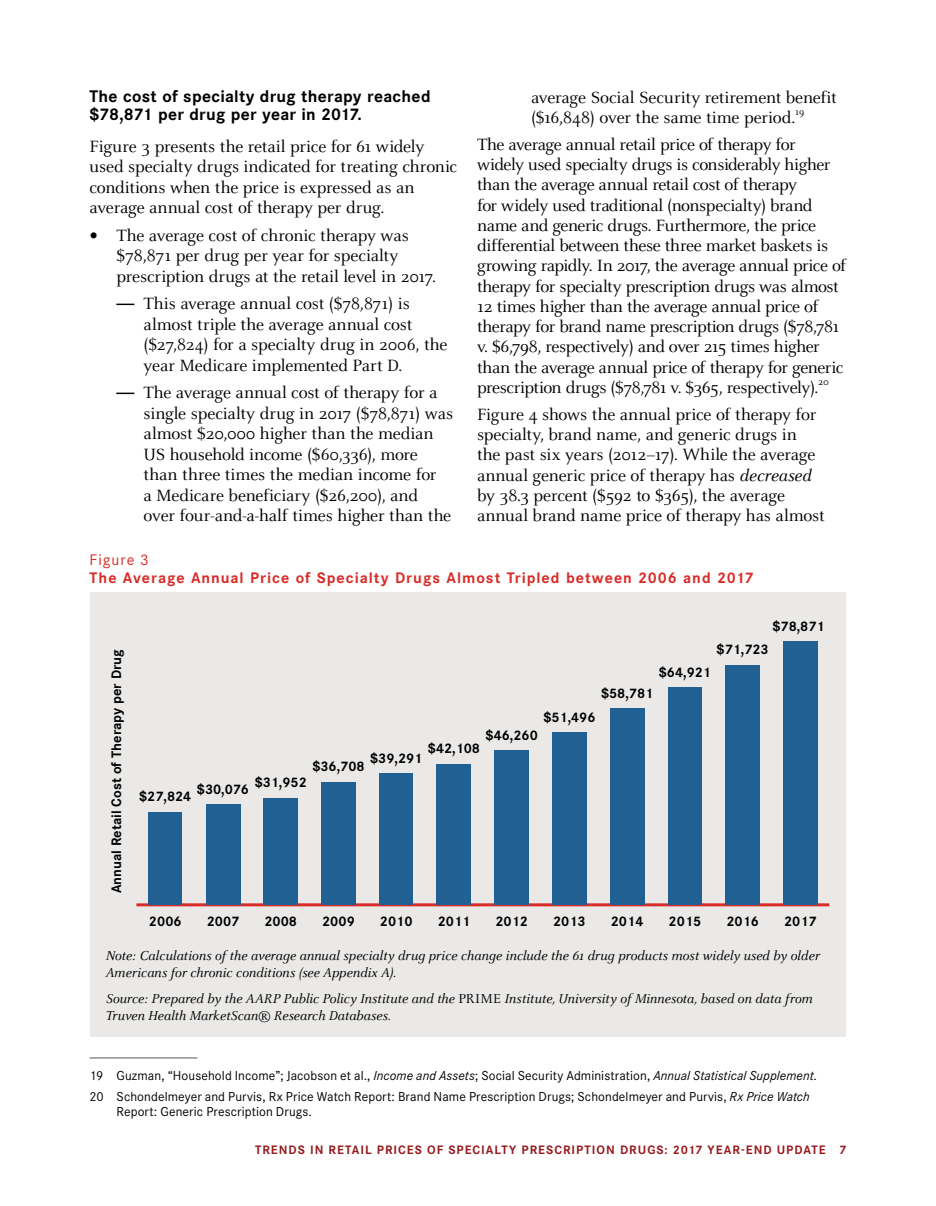
<style>
.page{position:relative;width:936px;height:1206px;background:#fff}
.page>*{position:absolute;margin:0;border:0;box-sizing:border-box;transform-origin:0 0}
.t1{font:18px/20.2px "Celeste Pro";letter-spacing:-.015em;color:#000}
.t2{font:700 16.5px/18.3px "Corporate S";letter-spacing:.015em;color:#000}
.t3{font:700 15px "Corporate S";letter-spacing:.065em;color:#d92b27}
.t4{font:15px "Corporate S";letter-spacing:.075em;color:#d92b27}
.t5{font:italic 14.25px/17.2px "Celeste Pro";letter-spacing:-.005em;color:#000}
.t6{font:700 13.5px "Corporate S";letter-spacing:-.005em;color:#000}
.t7{font:12.75px "Corporate S";letter-spacing:.005em;color:#000}
.t8{font:700 12px "Corporate S";letter-spacing:.085em;color:#961b1e}
.s1{font-family:"Arial";font-size:24px}
.s2{font-family:"Arial"}
.s3{font-style:italic}
.s4{font-style:normal}
</style>
<div class="page">
<div style="left:90px;top:592px;width:756px;height:444px;background:#eae9e8"></div>
<hr style="left:136px;top:903px;width:693px;height:3px;background:#d92b27">
<hr style="left:90px;top:1058px;width:108px;height:1px;background:#58595b">
<div style="left:322px;top:782px;width:34px;height:123px;background:#216092"></div>
<div style="left:379px;top:774px;width:34px;height:131px;background:#216092"></div>
<div style="left:437px;top:764px;width:34px;height:141px;background:#216092"></div>
<div style="left:495px;top:750px;width:34px;height:155px;background:#216092"></div>
<div style="left:553px;top:733px;width:34px;height:172px;background:#216092"></div>
<div style="left:610px;top:708px;width:34px;height:197px;background:#216092"></div>
<div style="left:668px;top:688px;width:34px;height:217px;background:#216092"></div>
<div style="left:726px;top:665px;width:34px;height:240px;background:#216092"></div>
<div style="left:783px;top:641px;width:34px;height:264px;background:#216092"></div>
<div style="left:148px;top:812px;width:34px;height:93px;background:#216092"></div>
<div style="left:206px;top:804px;width:34px;height:101px;background:#216092"></div>
<div style="left:264px;top:798px;width:34px;height:107px;background:#216092"></div>
<p class="t2" style="left:90px;top:87px;width:343px">The cost of specialty drug therapy reached $78,871 per drug per year in 2017.</p>
<p class="t1" style="left:90px;top:135px;width:369px">Figure 3 presents the retail price for 61 widely used specialty drugs indicated for treating chronic conditions when the price is expressed as an average annual cost of therapy per drug.</p>
<p class="t1" style="left:117px;top:224px;width:321px;text-indent:-27px"><span class="s1">•</span> The average cost of chronic therapy was $78,871 per drug per year for specialty prescription drugs at the retail level in 2017.</p>
<p class="t1" style="left:144px;top:293px;width:305px;text-indent:-27px"><span class="s2">—</span> This average annual cost ($78,871) is almost triple the average annual cost ($27,824) for a specialty drug in 2006, the year Medicare implemented Part D.</p>
<p class="t1" style="left:144px;top:382px;width:311px;text-indent:-27px"><span class="s2">—</span> The average annual cost of therapy for a single specialty drug in 2017 ($78,871) was almost $20,000 higher than the median US household income ($60,336), more than three times the median income for<br>a Medicare beneficiary ($26,200), and over four-and-a-half times higher than the</p>
<p class="t4" style="left:90px;top:551px;width:61px">Figure 3</p>
<p class="t1" style="left:531px;top:87px;width:307px">average Social Security retirement benefit ($16,848) over the same time period.<sup>19</sup></p>
<p class="t1" style="left:477px;top:134px;width:371px">The average annual retail price of therapy for widely used specialty drugs is considerably higher than the average annual retail cost of therapy<br>for widely used traditional (nonspecialty) brand name and generic drugs. Furthermore, the price differential between these three market baskets is growing rapidly. In 2017, the average annual price of therapy for specialty prescription drugs was almost 12 times higher than the average annual price of therapy for brand name prescription drugs ($78,781</p>
<p class="t1" style="left:477px;top:336px;width:368px">v. $6,798, respectively) and over 215 times higher than the average annual price of therapy for generic prescription drugs ($78,781 v. $365, respectively).<sup>20</sup></p>
<p class="t1" style="left:477px;top:404px;width:349px">Figure 4 shows the annual price of therapy for specialty, brand name, and generic drugs in<br>the past six years (2012–17). While the average annual generic price of therapy has <span class="s3">decreased </span>by 38.3 percent ($592 to $365), the average annual brand name price of therapy has almost</p>
<h2 class="t3" style="left:90px;top:569px;width:666px">The Average Annual Price of Specialty Drugs Almost Tripled between 2006 and 2017</h2>
<p class="t6" style="left:772px;top:618px;width:54px">$78,871</p>
<p class="t6" style="left:108px;top:893px;width:246px;rotate:-90deg">Annual Retail Cost of Therapy per Drug</p>
<p class="t6" style="left:717px;top:642px;width:54px">$71,723</p>
<p class="t6" style="left:659px;top:664px;width:54px">$64,921</p>
<p class="t6" style="left:601px;top:685px;width:54px">$58,781</p>
<p class="t6" style="left:543px;top:709px;width:54px">$51,496</p>
<p class="t6" style="left:486px;top:727px;width:54px">$46,260</p>
<p class="t6" style="left:428px;top:741px;width:54px">$42,108</p>
<p class="t6" style="left:370px;top:750px;width:54px">$39,291</p>
<p class="t6" style="left:312px;top:759px;width:54px">$36,708</p>
<p class="t6" style="left:197px;top:781px;width:54px">$30,076</p>
<p class="t6" style="left:255px;top:774px;width:54px">$31,952</p>
<p class="t6" style="left:139px;top:788px;width:54px">$27,824</p>
<p class="t6" style="left:149px;top:914px;width:34px">2006</p>
<p class="t6" style="left:207px;top:914px;width:34px">2007</p>
<p class="t6" style="left:264px;top:914px;width:34px">2008</p>
<p class="t6" style="left:322px;top:914px;width:34px">2009</p>
<p class="t6" style="left:380px;top:914px;width:34px">2010</p>
<p class="t6" style="left:438px;top:914px;width:34px">2011</p>
<p class="t6" style="left:495px;top:914px;width:34px">2012</p>
<p class="t6" style="left:553px;top:914px;width:34px">2013</p>
<p class="t6" style="left:611px;top:914px;width:34px">2014</p>
<p class="t6" style="left:669px;top:914px;width:34px">2015</p>
<p class="t6" style="left:726px;top:914px;width:34px">2016</p>
<p class="t6" style="left:784px;top:914px;width:34px">2017</p>
<p class="t5" style="left:106px;top:947px;width:716px">Note: Calculations of the average annual specialty drug price change include the 61 drug products most widely used by older<br>Americans for chronic conditions (see Appendix A).</p>
<p class="t5" style="left:106px;top:990px;width:708px">Source: Prepared by the AARP Public Policy Institute and the <span class="s4">PRIME</span> Institute, University of Minnesota, based on data from<br>Truven Health MarketScan® Research Databases.</p>
<p class="t7" style="left:90px;top:1068px;width:15px">19</p>
<p class="t7" style="left:117px;top:1068px;width:702px">Guzman, “Household Income”; Jacobson et al., <span class="s3">Income and Assets</span>; Social Security Administration, <span class="s3">Annual Statistical Supplement</span>.</p>
<p class="t7" style="left:90px;top:1090px;width:16px">20</p>
<p class="t7" style="left:117px;top:1090px;width:695px">Schondelmeyer and Purvis, Rx Price Watch Report: Brand Name Prescription Drugs; Schondelmeyer and Purvis, <span class="s3">Rx Price Watch</span></p>
<p class="t7" style="left:117px;top:1105px;width:197px">Report: Generic Prescription Drugs.</p>
<p class="t8" style="left:255px;top:1143px;width:593px">TRENDS IN RETAIL PRICES OF SPECIALTY PRESCRIPTION DRUGS: 2017 YEAR-END UPDATE 7</p>
</div>
